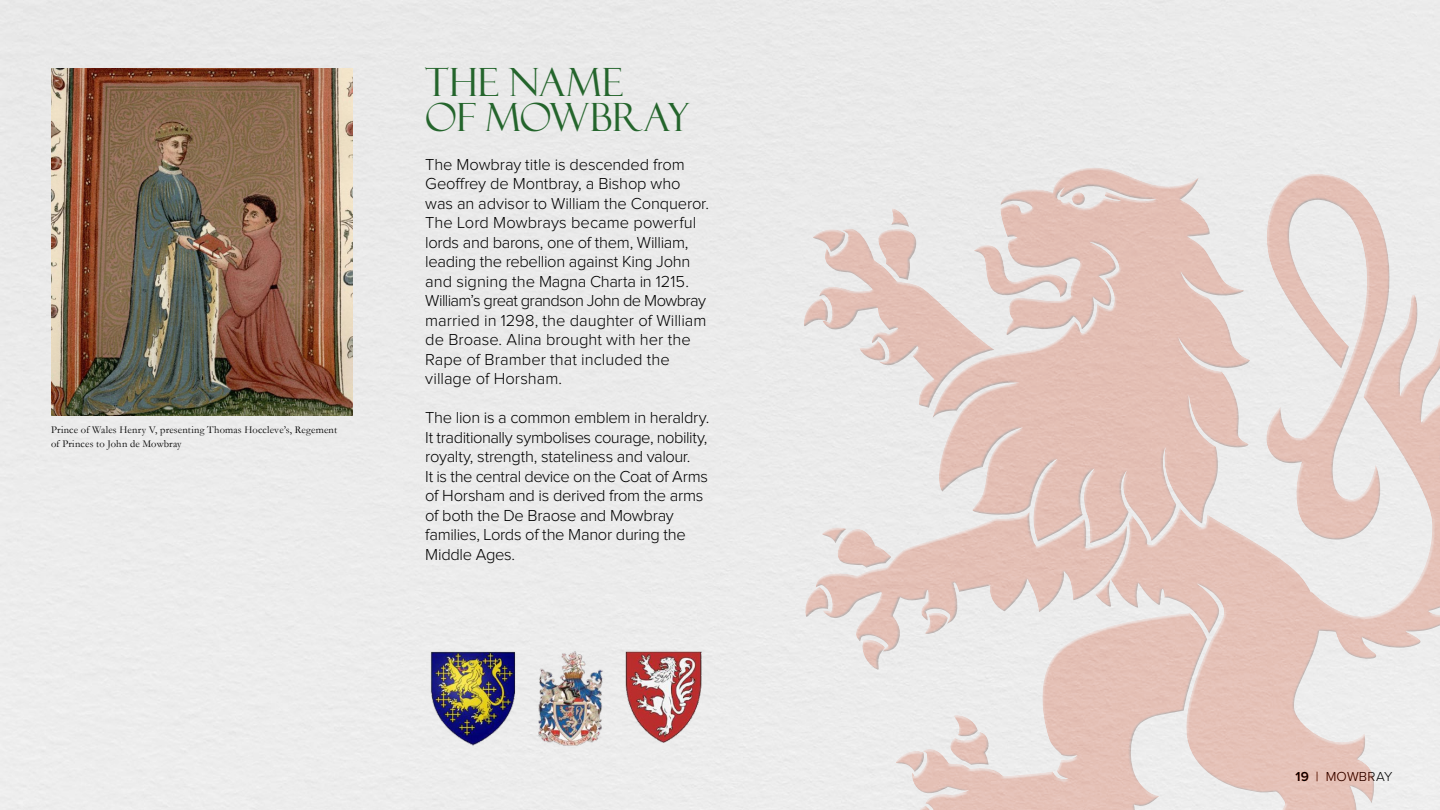
<style>
.page{position:relative;width:1440px;height:810px;background:#ebebeb}
.page>*{position:absolute;margin:0;border:0;box-sizing:border-box;transform-origin:0 0}
.t1{font:39px/34.5px "Felix Titling MT Std";letter-spacing:-.01em;color:#24652c}
.t2{font:300 16.5px/19.5px "Proxima Nova";letter-spacing:-.015em;color:#000}
.t3{font:300 13.5px "Proxima Nova";letter-spacing:.02em;color:#000}
.t4{font:10.5px/13.5px "Garamond";letter-spacing:.015em;color:#000}
.s1{font-weight:600}
</style>
<div class="page">
<img style="left:407px;top:635px;width:320px;height:118px">
<img style="left:51px;top:68px;width:301px;height:348px">
<div style="left:802px;top:176px;width:638px;height:634px;background:#000;opacity:.75"></div>
<p class="t4" style="left:51px;top:423px;width:288px">Prince of Wales Henry V, presenting Thomas Hoccleve’s, Regement of Princes to John de Mowbray</p>
<h1 class="t1" style="left:425px;top:66px;width:266px">THE NAME<br>OF MOWBRAY</h1>
<p class="t2" style="left:425px;top:155px;width:285px">The Mowbray title is descended from Geoffrey de Montbray, a Bishop who was an advisor to William the Conqueror.<br>The Lord Mowbrays became powerful lords and barons, one of them, William, leading the rebellion against King John and signing the Magna Charta in 1215.<br>William’s great grandson John de Mowbray married in 1298, the daughter of William de Broase. Alina brought with her the Rape of Bramber that included the village of Horsham.</p>
<p class="t2" style="left:425px;top:409px;width:286px">The lion is a common emblem in heraldry.<br>It traditionally symbolises courage, nobility, royalty, strength, stateliness and valour.<br>It is the central device on the Coat of Arms of Horsham and is derived from the arms of both the De Braose and Mowbray families, Lords of the Manor during the Middle Ages.</p>
<p class="t3" style="left:1295px;top:771px;width:98px"><span class="s1">19</span> | MOWBRAY</p>
</div>
